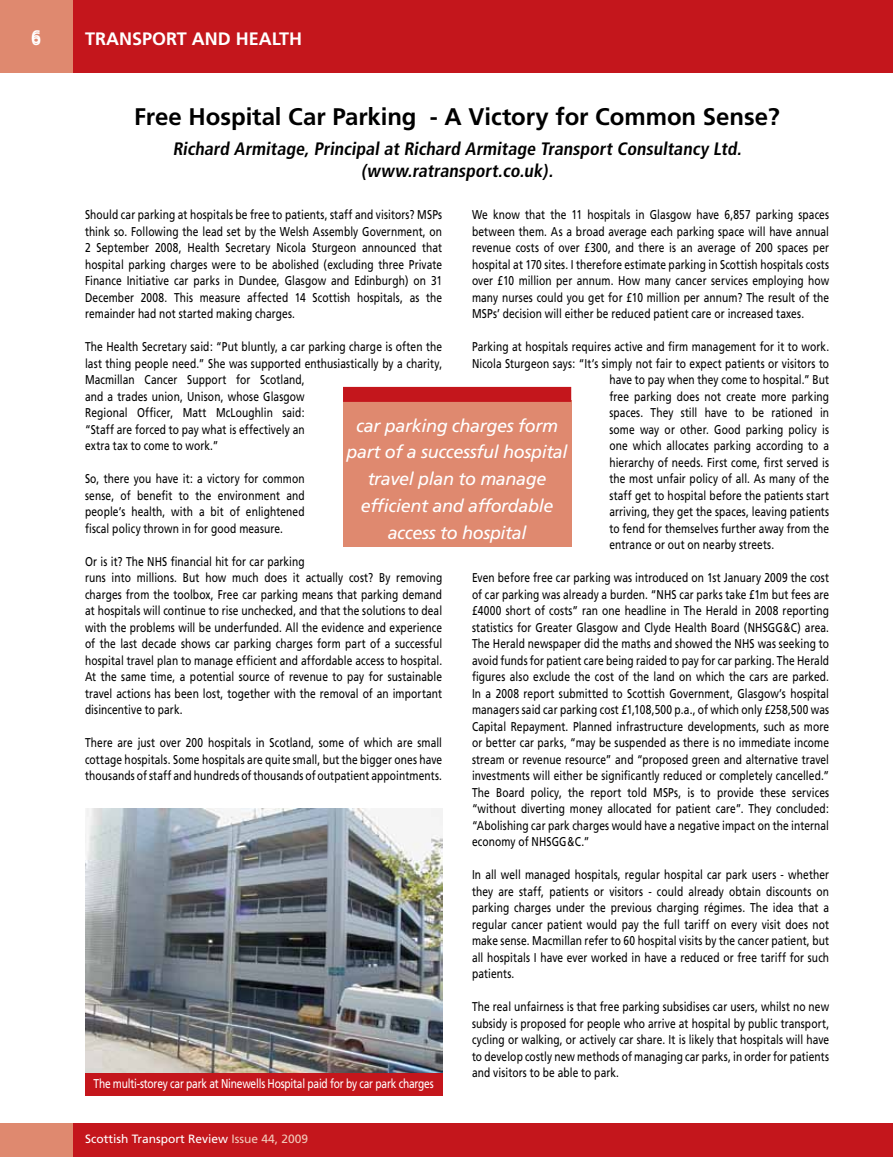
<style>
.page{position:relative;width:893px;height:1157px;background:#fff}
.page>*{position:absolute;margin:0;border:0;box-sizing:border-box;transform-origin:0 0}
.t1{font:700 24px "Frutiger";color:#000}
.t2{font:italic 18px/26.7px "Frutiger";letter-spacing:-.02em;color:#fff;text-align:center}
.t3{font:700 condensed 18px/21.6px "Frutiger";color:#000;text-align:center}
.t4{font:700 18px "Frutiger";color:#fff}
.t5{font:18px "Frutiger";color:#fff}
.t6{font:12.75px/16.5px "Frutiger";letter-spacing:.01em;color:#000;text-align:justify;scale:.8 1}
.t7{font:12.75px "Frutiger";letter-spacing:-.02em;color:#fff;scale:.8 1}
.t8{font:12px "Frutiger";color:#fff}
.s1{color:#f1c9b9}
</style>
<div class="page">
<div style="left:0;top:1123px;width:893px;height:34px;background:#c4161c"></div>
<div style="left:0;top:0;width:893px;height:72px;background:#c4161c"></div>
<div style="left:0;top:0;width:72px;height:72px;background:#df896f"></div>
<div style="left:0;top:1123px;width:72px;height:34px;background:#df896f"></div>
<img style="left:85px;top:808px;width:357px;height:265px">
<div style="left:85px;top:1073px;width:357px;height:22px;background:#c4161c"></div>
<div style="left:343px;top:400px;width:228px;height:147px;background:#df896f"></div>
<div style="left:343px;top:387px;width:228px;height:15px;background:#c4161c"></div>
<h2 class="t5" style="left:31px;top:28px;width:12px">6</h2>
<h2 class="t4" style="left:85px;top:28px;width:80px">Trans port</h2>
<h2 class="t4" style="left:192px;top:28px;width:112px">and Health</h2>
<h1 class="t1" style="left:134px;top:103px;width:647px">Free Hospital Car Parking - A Victory for Common Sense?</h1>
<h2 class="t3" style="left:173px;top:138px;width:573px">Richard Armitage, Principal at Richard Armitage Transport Consultancy Ltd. (www.ratransport.co.uk).</h2>
<p class="t6" style="left:85px;top:206px;width:448px">Should car parking at hospitals be free to patients, staff and visitors? MSPs think so. Following the lead set by the Welsh Assembly Government, on 2 September 2008, Health Secretary Nicola Sturgeon announced that hospital parking charges were to be abolished (excluding three Private Finance Initiative car parks in Dundee, Glasgow and Edinburgh) on 31<br>December 2008. This measure affected 14 Scottish hospitals, as the remainder had not started making charges.</p>
<p class="t6" style="left:85px;top:338px;width:448px;text-align:left">The Health Secretary said: “Put bluntly, a car parking charge is often the last thing people need.” She was supported enthusiastically by a charity, Macmillan Cancer Support for Scotland,<br>and a trades union, Unison, whose Glasgow<br>Regional Officer, Matt McLoughlin said:<br>“Staff are forced to pay what is effectively an<br>extra tax to come to work.”</p>
<p class="t6" style="left:85px;top:470px;width:276px">So, there you have it: a victory for common sense, of benefit to the environment and people’s health, with a bit of enlightened fiscal policy thrown in for good measure.</p>
<p class="t6" style="left:85px;top:553px;width:448px;text-align:left">Or is it? The NHS financial hit for car parking<br>runs into millions. But how much does it actually cost? By removing charges from the toolbox, Free car parking means that parking demand at hospitals will continue to rise unchecked, and that the solutions to deal with the problems will be underfunded. All the evidence and experience of the last decade shows car parking charges form part of a successful hospital travel plan to manage efficient and affordable access to hospital.<br>At the same time, a potential source of revenue to pay for sustainable travel actions has been lost, together with the removal of an important disincentive to park.</p>
<p class="t6" style="left:85px;top:734px;width:448px">There are just over 200 hospitals in Scotland, some of which are small cottage hospitals. Some hospitals are quite small, but the bigger ones have thousands of staff and hundreds of thousands of outpatient appointments.</p>
<p class="t6" style="left:472px;top:206px;width:448px">We know that the 11 hospitals in Glasgow have 6,857 parking spaces between them. As a broad average each parking space will have annual revenue costs of over £300, and there is an average of 200 spaces per hospital at 170 sites. I therefore estimate parking in Scottish hospitals costs over £10 million per annum. How many cancer services employing how many nurses could you get for £10 million per annum? The result of the MSPs’ decision will either be reduced patient care or increased taxes.</p>
<p class="t6" style="left:472px;top:338px;width:448px">Parking at hospitals requires active and firm management for it to work.</p>
<p class="t6" style="left:472px;top:355px;width:448px">Nicola Sturgeon says: “It’s simply not fair to expect patients or visitors to</p>
<p class="t6" style="left:609px;top:371px;width:276px">have to pay when they come to hospital.” But</p>
<p class="t6" style="left:609px;top:388px;width:276px">free parking does not create more parking</p>
<p class="t6" style="left:609px;top:404px;width:276px">spaces. They still have to be rationed in</p>
<p class="t6" style="left:609px;top:421px;width:276px">some way or other. Good parking policy is</p>
<p class="t6" style="left:609px;top:437px;width:276px">one which allocates parking according to a</p>
<p class="t6" style="left:609px;top:454px;width:276px">hierarchy of needs. First come, first served is</p>
<p class="t6" style="left:609px;top:470px;width:276px">the most unfair policy of all. As many of the</p>
<p class="t6" style="left:609px;top:487px;width:276px">staff get to hospital before the patients start</p>
<p class="t6" style="left:609px;top:503px;width:276px">arriving, they get the spaces, leaving patients</p>
<p class="t6" style="left:609px;top:520px;width:276px">to fend for themselves further away from the</p>
<p class="t6" style="left:609px;top:536px;width:208px">entrance or out on nearby streets.</p>
<p class="t6" style="left:472px;top:569px;width:448px">Even before free car parking was introduced on 1st January 2009 the cost of car parking was already a burden. “NHS car parks take £1m but fees are £4000 short of costs” ran one headline in The Herald in 2008 reporting statistics for Greater Glasgow and Clyde Health Board (NHSGG&amp;C) area.<br>The Herald newspaper did the maths and showed the NHS was seeking to avoid funds for patient care being raided to pay for car parking. The Herald figures also exclude the cost of the land on which the cars are parked.<br>In a 2008 report submitted to Scottish Government, Glasgow’s hospital managers said car parking cost £1,108,500 p.a., of which only £258,500 was Capital Repayment. Planned infrastructure developments, such as more or better car parks, “may be suspended as there is no immediate income stream or revenue resource” and “proposed green and alternative travel investments will either be significantly reduced or completely cancelled.” The Board policy, the report told MSPs, is to provide these services “without diverting money allocated for patient care”. They concluded: “Abolishing car park charges would have a negative impact on the internal economy of NHSGG&amp;C.”</p>
<p class="t6" style="left:472px;top:866px;width:448px">In all well managed hospitals, regular hospital car park users - whether they are staff, patients or visitors - could already obtain discounts on parking charges under the previous charging régimes. The idea that a regular cancer patient would pay the full tariff on every visit does not make sense. Macmillan refer to 60 hospital visits by the cancer patient, but all hospitals I have ever worked in have a reduced or free tariff for such patients.</p>
<p class="t6" style="left:472px;top:998px;width:448px">The real unfairness is that free parking subsidises car users, whilst no new subsidy is proposed for people who arrive at hospital by public transport, cycling or walking, or actively car share. It is likely that hospitals will have to develop costly new methods of managing car parks, in order for patients and visitors to be able to park.</p>
<h2 class="t2" style="left:347px;top:412px;width:222px">car parking charges form part of a successful hospital travel plan to manage efficient and affordable access to hospital</h2>
<p class="t7" style="left:94px;top:1075px;width:427px">The multi-storey car park at Ninewells Hospital paid for by car park charges</p>
<p class="t8" style="left:85px;top:1131px;width:225px">Scottish Transport Review <span class="s1">Issue 44, 2009</span></p>
</div>
